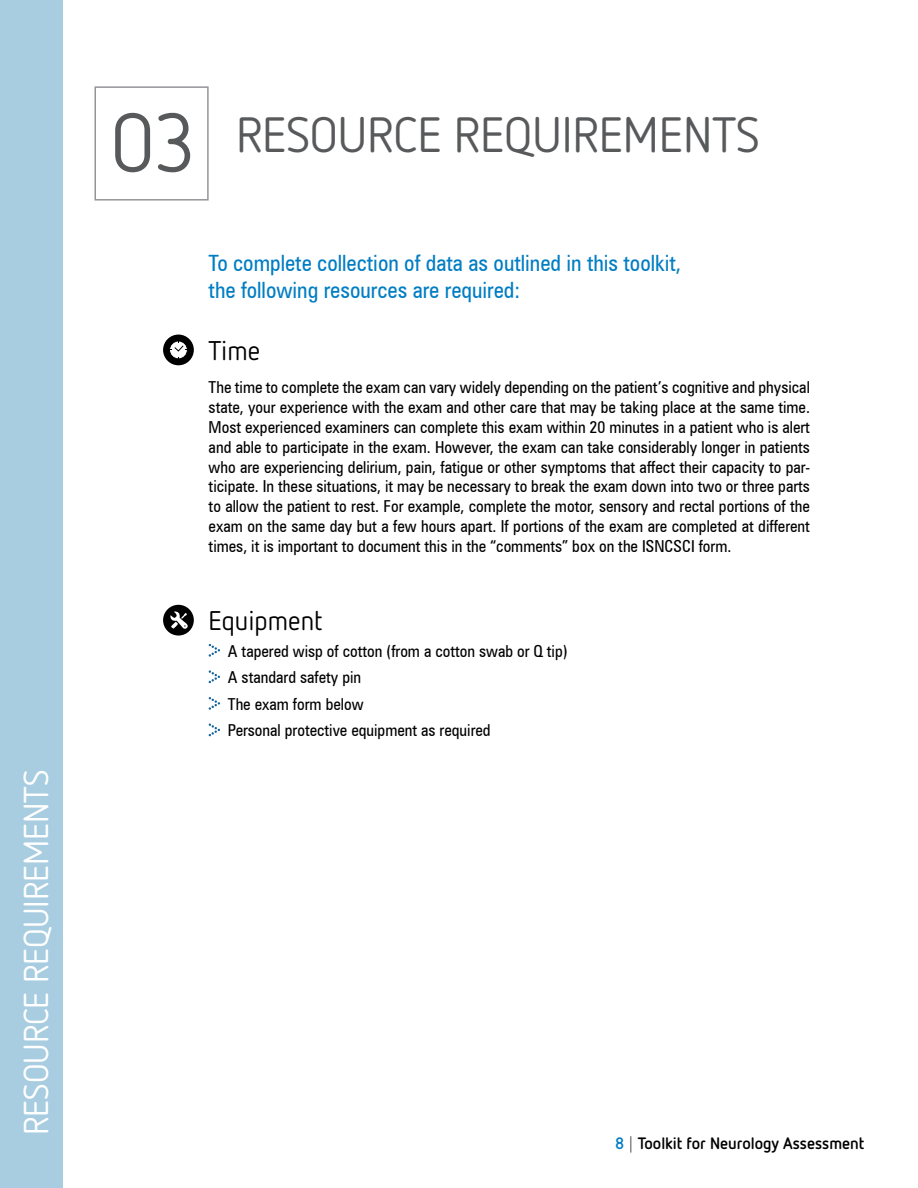
<style>
.page{position:relative;width:918px;height:1188px;background:#fff}
.page>*{position:absolute;margin:0;border:0;box-sizing:border-box;transform-origin:0 0}
.t1{font:49.5px "Netto OT";color:#58595b}
.t2{font:34.5px "Netto OT";color:#fff}
.t3{font:27px "Netto OT";color:#000}
.t4{font:condensed 22.5px/27px "Zurich BT";color:#007dc3}
.t5{font:condensed 16.5px/19.8px "Zurich BT";color:#000;text-align:justify}
.t6{font:700 16.5px "Netto OT";color:#000}
.s1{font-size:82.5px}
.s2{color:#007dc3}
.s3{font-weight:300}
</style>
<div class="page">
<div style="left:0;top:0;width:63px;height:1188px;background:#a8cde0"></div>
<div style="left:94px;top:86px;width:115px;height:115px;border:2px solid #939598"></div>
<svg style="left:208px;top:644px;width:12px;height:13px"></svg>
<svg style="left:208px;top:670px;width:12px;height:13px"></svg>
<svg style="left:208px;top:697px;width:12px;height:13px"></svg>
<svg style="left:208px;top:723px;width:12px;height:13px"></svg>
<div style="left:163px;top:605px;width:31px;height:31px;background:#000;border-radius:50%"></div>
<svg style="left:170px;top:611px;width:18px;height:18px"></svg>
<svg style="left:171px;top:622px;width:7px;height:7px"></svg>
<div style="left:163px;top:335px;width:31px;height:30px;background:#000;border-radius:50%"></div>
<div style="left:169px;top:341px;width:19px;height:18px;border:1px solid #000;border-radius:50%"></div>
<svg style="left:170px;top:342px;width:17px;height:16px"></svg>
<h2 class="t2" style="left:15px;top:1135px;width:366px;rotate:-90deg">RESOURCE REQUIREMENTS</h2>
<h1 class="t1" style="left:110px;top:104px;width:651px"><span class="s1">03</span> RESOURCE REQUIREMENTS</h1>
<h3 class="t4" style="left:209px;top:249px;width:474px">To complete collection of data as outlined in this toolkit, the following resources are required:</h3>
<h3 class="t3" style="left:209px;top:334px;width:53px">Time</h3>
<p class="t5" style="left:209px;top:378px;width:603px">The time to complete the exam can vary widely depending on the patient’s cognitive and physical state, your experience with the exam and other care that may be taking place at the same time.<br>Most experienced examiners can complete this exam within 20 minutes in a patient who is alert and able to participate in the exam. However, the exam can take considerably longer in patients who are experiencing delirium, pain, fatigue or other symptoms that affect their capacity to par&shy;ticipate. In these situations, it may be necessary to break the exam down into two or three parts to allow the patient to rest. For example, complete the motor, sensory and rectal portions of the exam on the same day but a few hours apart. If portions of the exam are completed at different times, it is important to document this in the “comments” box on the ISNCSCI form.</p>
<h3 class="t3" style="left:209px;top:604px;width:116px">Equipment</h3>
<p class="t5" style="left:228px;top:637px;width:341px;line-height:26.5px;text-align:left">A tapered wisp of cotton (from a cotton swab or Q tip)<br>A standard safety pin<br>The exam form below<br>Personal protective equipment as required</p>
<p class="t6" style="left:615px;top:1133px;width:251px"><span class="s2">8</span> <span class="s3">|</span> Toolkit for Neurology Assessment</p>
</div>
